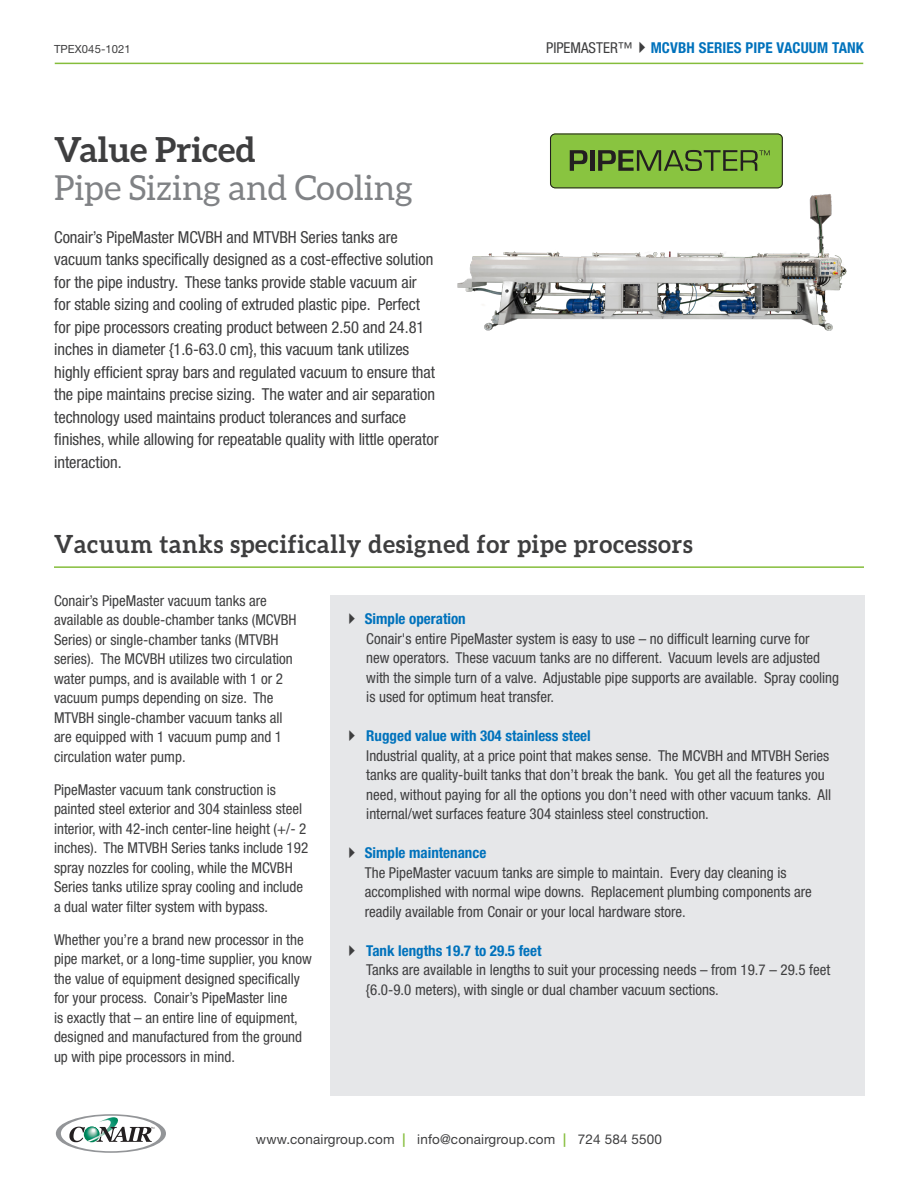
<style>
.page{position:relative;width:918px;height:1188px;background:#fff}
.page>*{position:absolute;margin:0;border:0;box-sizing:border-box;transform-origin:0 0}
.t1{font:34.5px "Aleo";color:#808285}
.t2{font:700 34.5px "Aleo";color:#3e3e3f}
.t3{font:700 24.9px "Aleo";letter-spacing:.03em;color:#3e3e3f;scale:.96 1}
.t4{font:condensed 16.5px/22.5px "Helvetica Neue";letter-spacing:-.005em;color:#3e3e3f}
.t5{font:condensed 15px/19.5px "Helvetica Neue";color:#3e3e3f}
.t6{font:700 condensed 15px "Helvetica Neue";color:#0072bc}
.t7{font:13.5px "Helvetica Neue";letter-spacing:.01em;color:#3e3e3f}
.t8{font:11.25px "Helvetica Neue";letter-spacing:.01em;color:#3e3e3f}
.s1{font-weight:400;color:#3e3e3f}
.s2{color:#3e3e3f}
.s3{font-weight:500;color:#85bd3b}
</style>
<div class="page">
<hr style="left:55px;top:63px;width:808px;height:1px;background:#85bd3b">
<svg style="left:56px;top:1114px;width:110px;height:39px"></svg>
<img style="left:457px;top:185px;width:390px;height:146px">
<div style="left:330px;top:596px;width:534px;height:500px;background:#e6e7e9"></div>
<hr style="left:54px;top:566px;width:810px;height:2px;background:#85bd3b">
<div style="left:550px;top:133px;width:233px;height:55px;background:#89c440;border-radius:5px"></div>
<svg style="left:570px;top:150px;width:17px;height:21px"></svg>
<hr style="left:590px;top:150px;width:4px;height:21px;background:#231f20">
<svg style="left:598px;top:150px;width:172px;height:21px"></svg>
<div style="left:550px;top:134px;width:232px;height:54px;border:1px solid #211d1e;border-radius:5px"></div>
<p class="t8" style="left:54px;top:42px;width:78px">TPEX045-1021</p>
<h1 class="t2" style="left:54px;top:130px;width:203px">Value Priced</h1>
<h1 class="t1" style="left:54px;top:168px;width:360px">Pipe Sizing and Cooling</h1>
<p class="t4" style="left:54px;top:225px;width:386px">Conair’s PipeMaster MCVBH and MTVBH Series tanks are vacuum tanks specifically designed as a cost-effective solution for the pipe industry. These tanks provide stable vacuum air<br>for stable sizing and cooling of extruded plastic pipe. Perfect for pipe processors creating product between 2.50 and 24.81 inches in diameter {1.6-63.0 cm}, this vacuum tank utilizes highly efficient spray bars and regulated vacuum to ensure that the pipe maintains precise sizing. The water and air separation technology used maintains product tolerances and surface finishes, while allowing for repeatable quality with little operator interaction.</p>
<p class="t6" style="left:546px;top:38px;width:319px"><span class="s1">PIPEMASTER™</span><span class="s2">✔</span>MCVBH SERIES PIPE VACUUM TANK</p>
<h2 class="t3" style="left:54px;top:530px;width:667px">Vacuum tanks specifically designed for pipe processors</h2>
<p class="t5" style="left:54px;top:591px;width:244px">Conair’s PipeMaster vacuum tanks are available as double-chamber tanks (MCVBH Series) or single-chamber tanks (MTVBH series). The MCVBH utilizes two circulation water pumps, and is available with 1 or 2 vacuum pumps depending on size. The MTVBH single-chamber vacuum tanks all are equipped with 1 vacuum pump and 1 circulation water pump.</p>
<p class="t5" style="left:54px;top:780px;width:256px">PipeMaster vacuum tank construction is painted steel exterior and 304 stainless steel interior, with 42-inch center-line height (+/- 2 inches). The MTVBH Series tanks include 192 spray nozzles for cooling, while the MCVBH Series tanks utilize spray cooling and include a dual water filter system with bypass.</p>
<p class="t5" style="left:54px;top:930px;width:259px">Whether you’re a brand new processor in the pipe market, or a long-time supplier, you know the value of equipment designed specifically for your process. Conair’s PipeMaster line<br>is exactly that – an entire line of equipment, designed and manufactured from the ground up with pipe processors in mind.</p>
<p class="t6" style="left:365px;top:610px;width:102px">Simple operation</p>
<p class="t5" style="left:366px;top:629px;width:474px">Conair's entire PipeMaster system is easy to use – no difficult learning curve for<br>new operators. These vacuum tanks are no different. Vacuum levels are adjusted with the simple turn of a valve. Adjustable pipe supports are available. Spray cooling is used for optimum heat transfer.</p>
<p class="t6" style="left:366px;top:727px;width:226px">Rugged value with 304 stainless steel</p>
<p class="t5" style="left:366px;top:746px;width:466px">Industrial quality, at a price point that makes sense. The MCVBH and MTVBH Series tanks are quality-built tanks that don’t break the bank. You get all the features you need, without paying for all the options you don’t need with other vacuum tanks. All internal/wet surfaces feature 304 stainless steel construction.</p>
<p class="t6" style="left:365px;top:844px;width:123px">Simple maintenance</p>
<p class="t5" style="left:365px;top:863px;width:449px">The PipeMaster vacuum tanks are simple to maintain. Every day cleaning is accomplished with normal wipe downs. Replacement plumbing components are readily available from Conair or your local hardware store.</p>
<p class="t6" style="left:366px;top:941px;width:177px">Tank lengths 19.7 to 29.5 feet</p>
<p class="t5" style="left:366px;top:960px;width:466px">Tanks are available in lengths to suit your processing needs – from 19.7 – 29.5 feet {6.0-9.0 meters), with single or dual chamber vacuum sections.</p>
<p class="t7" style="left:256px;top:1131px;width:408px">www.conairgroup.com <span class="s3">|</span> info@conairgroup.com <span class="s3">|</span> 724 584 5500</p>
</div>
